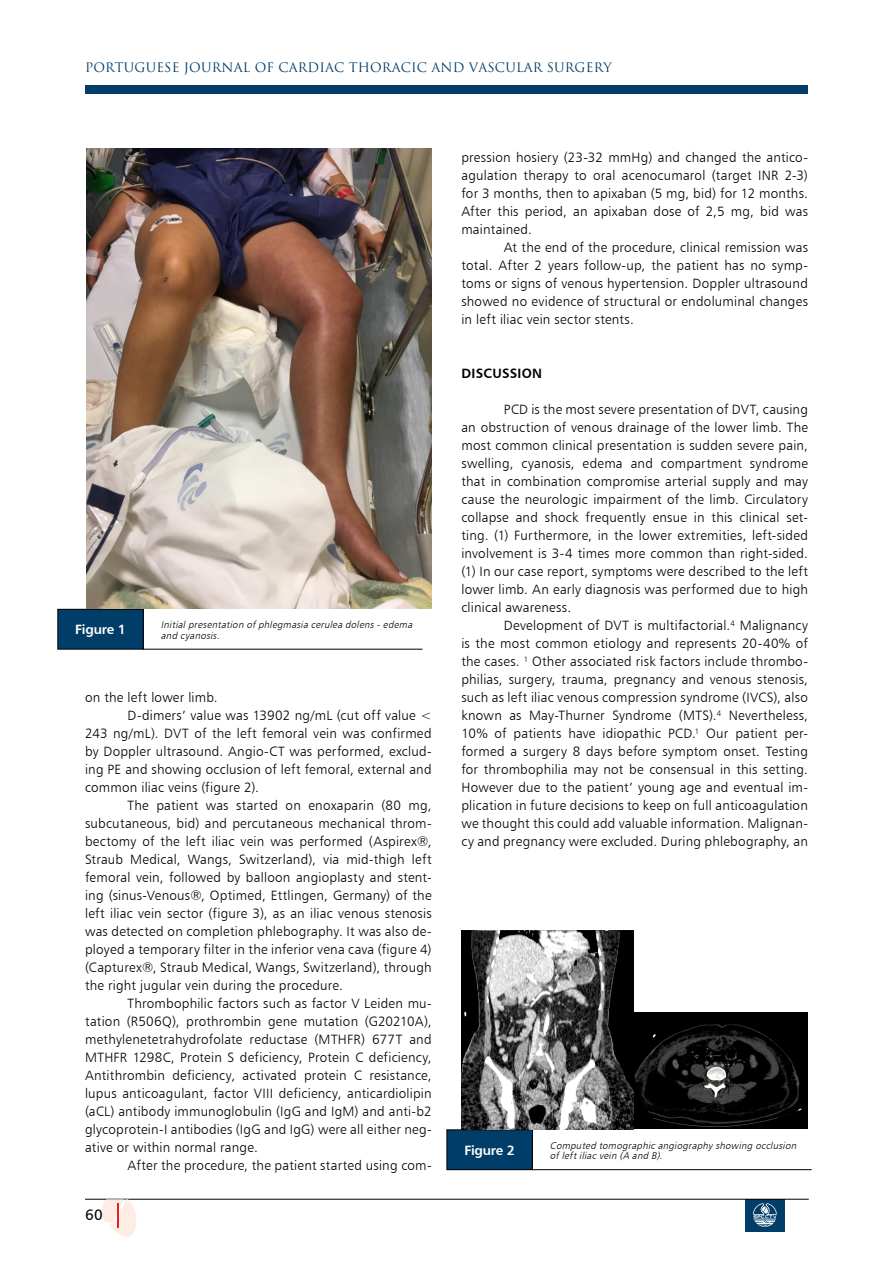
<style>
.page{position:relative;width:893px;height:1263px;background:#fff}
.page>*{position:absolute;margin:0;border:0;box-sizing:border-box;transform-origin:0 0}
.t1{font:15px "Humanist 777 BT Roman B";color:#000}
.t2{font:13.5px/18px "Humanist 777 BT Light B";letter-spacing:.015em;color:#000;text-align:justify}
.t3{font:13.5px "Humanist 777 BT Bold B";letter-spacing:-.02em;color:#fff}
.t4{font:13.5px "Humanist 777 BT Bold B";letter-spacing:.02em;color:#000}
.t5{font:12.75px "Trajan Pro 3";letter-spacing:.01em;color:#003d68}
.t6{font:italic 9.75px/10.5px "Humanist 777 BT Light B";color:#000}
</style>
<div class="page">
<div style="left:745px;top:1199px;width:40px;height:33px;background:#003d68"></div>
<svg style="left:753px;top:1203px;width:24px;height:24px"></svg>
<hr style="left:85px;top:1199px;width:724px;height:1px;background:#000">
<div style="left:85px;top:85px;width:723px;height:8px;background:#003d68"></div>
<svg style="left:101px;top:1199px;width:35px;height:38px"></svg>
<div style="left:58px;top:609px;width:85px;height:40px;background:#003d68"></div>
<div style="left:57px;top:609px;width:87px;height:40px;border:1px solid #000"></div>
<hr style="left:143px;top:649px;width:280px;height:1px;background:#000">
<img style="left:87px;top:149px;width:345px;height:460px">
<img style="left:634px;top:1012px;width:174px;height:116px">
<div style="left:447px;top:1130px;width:85px;height:40px;background:#003d68"></div>
<div style="left:446px;top:1129px;width:87px;height:41px;border:1px solid #000"></div>
<hr style="left:532px;top:1169px;width:280px;height:1px;background:#000">
<img style="left:461px;top:930px;width:173px;height:199px">
<p class="t5" style="left:85px;top:59px;width:528px">PORTUGUESE JOURNAL OF CARDIAC THORACIC AND VASCULAR SURGERY</p>
<p class="t3" style="left:75px;top:621px;width:52px">Figure 1</p>
<p class="t6" style="left:161px;top:619px;width:255px">Initialpresentation ofphlegmasia cerulea dolens-edema and cyanosis.</p>
<p class="t2" style="left:85px;top:688px;width:134px">on the left lower limb.</p>
<p class="t2" style="left:128px;top:706px;width:306px">D-dimers’ value was 13902 ng/mL (cut off value &lt;</p>
<p class="t2" style="left:85px;top:724px;width:348px">243 ng/mL). DVT of the left femoral vein was confirmed</p>
<p class="t2" style="left:85px;top:742px;width:348px">by Doppler ultrasound. Angio-CT was performed, exclud-</p>
<p class="t2" style="left:85px;top:760px;width:348px">ing PE and showing occlusion of left femoral, external and</p>
<p class="t2" style="left:85px;top:778px;width:176px">common iliac veins (figure 2).</p>
<p class="t2" style="left:128px;top:796px;width:306px">The patient was started on enoxaparin (80 mg,</p>
<p class="t2" style="left:85px;top:814px;width:348px">subcutaneous, bid) and percutaneous mechanical throm-</p>
<p class="t2" style="left:85px;top:832px;width:348px">bectomy of the left iliac vein was performed (Aspirex®,</p>
<p class="t2" style="left:85px;top:850px;width:348px">Straub Medical, Wangs, Switzerland), via mid-thigh left</p>
<p class="t2" style="left:85px;top:868px;width:348px">femoral vein, followed by balloon angioplasty and stent-</p>
<p class="t2" style="left:85px;top:886px;width:348px">ing (sinus-Venous®, Optimed, Ettlingen, Germany) of the</p>
<p class="t2" style="left:85px;top:904px;width:348px">left iliac vein sector (figure 3), as an iliac venous stenosis</p>
<p class="t2" style="left:85px;top:922px;width:348px">was detected on completion phlebography. It was also de-</p>
<p class="t2" style="left:85px;top:940px;width:348px">ployed a temporary filter in the inferior vena cava (figure 4)</p>
<p class="t2" style="left:85px;top:958px;width:348px">(Capturex®, Straub Medical, Wangs, Switzerland), through</p>
<p class="t2" style="left:85px;top:976px;width:259px">the right jugular vein during the procedure.</p>
<p class="t2" style="left:128px;top:994px;width:306px">Thrombophilic factors such as factor V Leiden mu-</p>
<p class="t2" style="left:85px;top:1012px;width:348px">tation (R506Q), prothrombin gene mutation (G20210A),</p>
<p class="t2" style="left:85px;top:1030px;width:348px">methylenetetrahydrofolate reductase (MTHFR) 677T and</p>
<p class="t2" style="left:85px;top:1048px;width:348px">MTHFR 1298C, Protein S deficiency, Protein C deficiency,</p>
<p class="t2" style="left:85px;top:1066px;width:348px">Antithrombin deficiency, activated protein C resistance,</p>
<p class="t2" style="left:85px;top:1084px;width:348px">lupus anticoagulant, factor VIII deficiency, anticardiolipin</p>
<p class="t2" style="left:85px;top:1102px;width:348px">(aCL) antibody immunoglobulin (IgG and IgM) and anti-b2</p>
<p class="t2" style="left:85px;top:1120px;width:348px">glycoprotein-I antibodies (IgG and IgG) were all either neg-</p>
<p class="t2" style="left:85px;top:1138px;width:174px">ative or within normal range.</p>
<p class="t2" style="left:128px;top:1156px;width:306px">After the procedure, the patient started using com-</p>
<p class="t1" style="left:85px;top:1205px;width:19px">60</p>
<p class="t2" style="left:461px;top:148px;width:348px">pression hosiery (23-32 mmHg) and changed the antico&shy;agulation therapy to oral acenocumarol (target INR 2-3) for 3 months, then to apixaban (5 mg, bid) for 12 months.<br>After this period, an apixaban dose of 2,5 mg, bid was maintained.</p>
<p class="t2" style="left:461px;top:238px;width:348px;text-indent:43px">At the end of the procedure, clinical remission was total. After 2 years follow-up, the patient has no symp&shy;toms or signs of venous hypertension. Doppler ultrasound showed no evidence of structural or endoluminal changes in left iliac vein sector stents.</p>
<p class="t4" style="left:461px;top:365px;width:82px">DISCUSSION</p>
<p class="t2" style="left:461px;top:400px;width:348px;text-indent:43px">PCD is the most severe presentation of DVT, causing an obstruction of venous drainage of the lower limb. The most common clinical presentation is sudden severe pain, swelling, cyanosis, edema and compartment syndrome that in combination compromise arterial supply and may cause the neurologic impairment of the limb. Circulatory collapse and shock frequently ensue in this clinical set&shy;ting. (1) Furthermore, in the lower extremities, left-sided involvement is 3-4 times more common than right-sided. (1) In our case report, symptoms were described to the left lower limb. An early diagnosis was performed due to high clinical awareness.</p>
<p class="t2" style="left:461px;top:616px;width:348px;text-indent:43px">Development of DVT is multifactorial.<sup>4</sup> Malignancy is the most common etiology and represents 20-40% of the cases. <sup>1</sup> Other associated risk factors include thrombo&shy;philias, surgery, trauma, pregnancy and venous stenosis, such as left iliac venous compression syndrome (IVCS), also known as May-Thurner Syndrome (MTS).<sup>4</sup> Nevertheless, 10% of patients have idiopathic PCD.<sup>1</sup> Our patient per&shy;formed a surgery 8 days before symptom onset. Testing for thrombophilia may not be consensual in this setting.<br>However due to the patient’ young age and eventual im&shy;plication in future decisions to keep on full anticoagulation we thought this could add valuable information. Malignan&shy;cy and pregnancy were excluded. During phlebography, an</p>
<p class="t3" style="left:464px;top:1141px;width:52px">Figure 2</p>
<p class="t6" style="left:550px;top:1140px;width:250px">Computed tomographicangiographyshowing occlusion ofleftiliacvein (A and B).</p>
</div>
